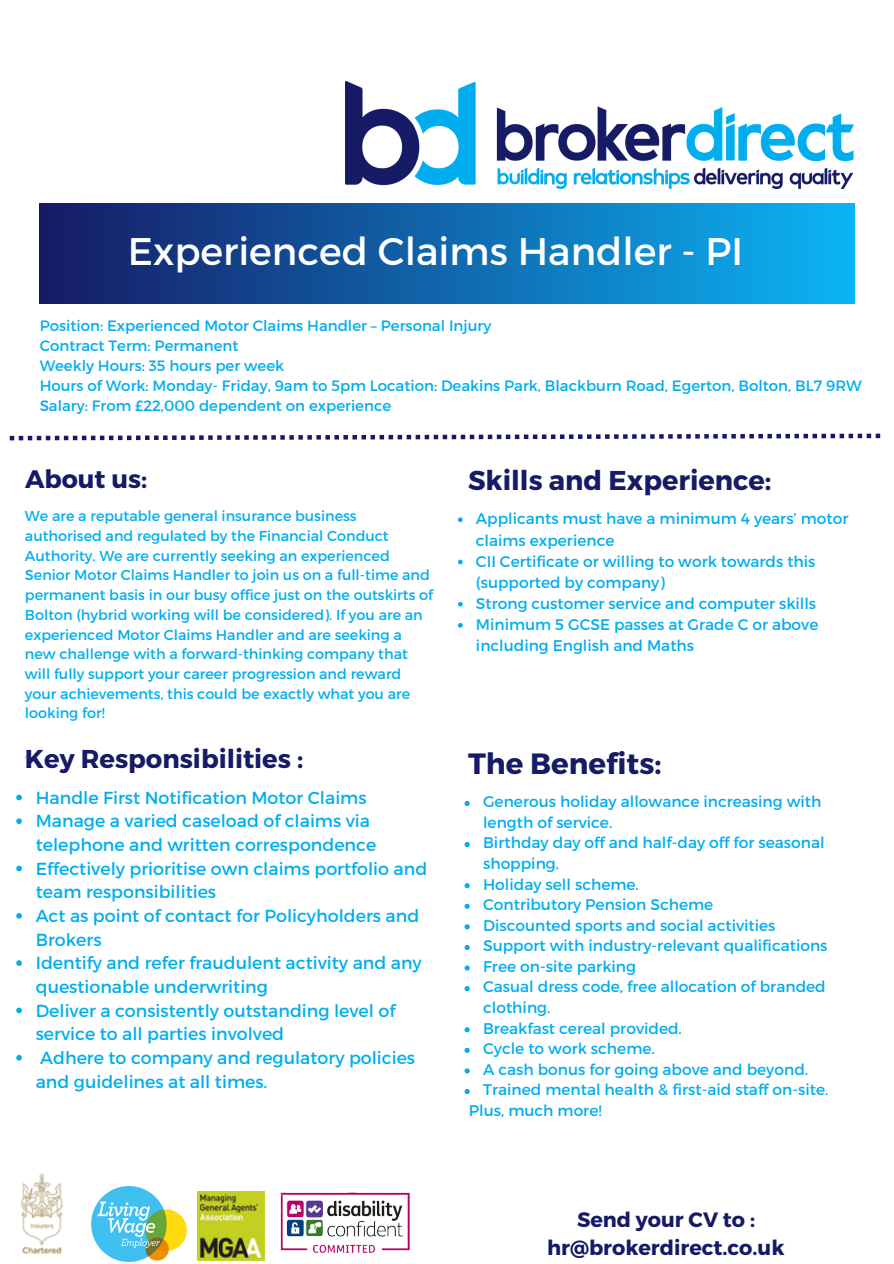
<style>
.page{position:relative;width:894px;height:1264px;background:#fff}
.page>*{position:absolute;margin:0;border:0;box-sizing:border-box;transform-origin:0 0}
.t1{font:38.4px "Montserrat";color:#fff}
.t2{font:700 29.25px "Montserrat";color:#161b65}
.t3{font:700 27.15px "Montserrat";color:#161b65}
.t4{font:700 25.8px "Montserrat";color:#161b65}
.t5{font:700 25.2px "Montserrat";color:#161b65}
.t6{font:700 20.7px "Montserrat";color:#161a65}
.t7{font:17.4px/23.7px "Montserrat";color:#00aeef}
.t8{font:15.45px/20.5px "Montserrat";color:#00aeef}
.t9{font:15px "Montserrat";color:#00aeef}
.t10{font:14.4px/19.6px "Montserrat";color:#00aeef}
</style>
<div class="page">
<div style="left:40px;top:203px;width:814px;height:100px;background:linear-gradient(to right,#161a65,#0bb5f5)"></div>
<img style="left:345px;top:82px;width:508px;height:107px">
<svg style="left:10px;top:433px;width:869px;height:7px"></svg>
<img style="left:21px;top:1173px;width:42px;height:81px">
<img style="left:197px;top:1191px;width:68px;height:70px">
<img style="left:91px;top:1186px;width:96px;height:75px">
<img style="left:280px;top:1192px;width:130px;height:61px">
<svg style="left:464px;top:800px;width:5px;height:6px"></svg>
<svg style="left:464px;top:842px;width:5px;height:5px"></svg>
<svg style="left:464px;top:883px;width:5px;height:5px"></svg>
<svg style="left:464px;top:903px;width:5px;height:5px"></svg>
<svg style="left:464px;top:924px;width:5px;height:5px"></svg>
<svg style="left:464px;top:944px;width:5px;height:6px"></svg>
<svg style="left:464px;top:965px;width:5px;height:5px"></svg>
<svg style="left:464px;top:986px;width:5px;height:5px"></svg>
<svg style="left:464px;top:1027px;width:5px;height:5px"></svg>
<svg style="left:464px;top:1047px;width:5px;height:5px"></svg>
<svg style="left:464px;top:1068px;width:5px;height:5px"></svg>
<svg style="left:464px;top:1089px;width:5px;height:5px"></svg>
<svg style="left:16px;top:794px;width:6px;height:6px"></svg>
<svg style="left:16px;top:818px;width:6px;height:6px"></svg>
<svg style="left:16px;top:865px;width:6px;height:6px"></svg>
<svg style="left:16px;top:913px;width:6px;height:5px"></svg>
<svg style="left:16px;top:960px;width:6px;height:5px"></svg>
<svg style="left:16px;top:1007px;width:6px;height:6px"></svg>
<svg style="left:16px;top:1055px;width:6px;height:5px"></svg>
<svg style="left:458px;top:517px;width:4px;height:5px"></svg>
<svg style="left:458px;top:559px;width:4px;height:5px"></svg>
<svg style="left:458px;top:602px;width:4px;height:4px"></svg>
<svg style="left:458px;top:623px;width:4px;height:4px"></svg>
<p class="t1" style="left:128px;top:226px;width:616px">Experienced Claims Handler - PI</p>
<p class="t9" style="left:40px;top:316px;width:453px">Position: Experienced Motor Claims Handler – Personal Injury</p>
<p class="t9" style="left:40px;top:336px;width:200px">Contract Term: Permanent</p>
<p class="t9" style="left:40px;top:356px;width:246px">Weekly Hours: 35 hours per week</p>
<p class="t9" style="left:40px;top:376px;width:823px">Hours of Work: Monday- Friday, 9am to 5pm Location: Deakins Park, Blackburn Road, Egerton, Bolton, BL7 9RW</p>
<p class="t9" style="left:40px;top:396px;width:353px">Salary: From £22,000 dependent on experience</p>
<p class="t3" style="left:468px;top:463px;width:305px">Skills and Experience:</p>
<p class="t8" style="left:476px;top:507px;width:374px;line-height:21.1px">Applicants must have a minimum 4 years’ motor claims experience</p>
<p class="t8" style="left:476px;top:550px;width:341px;line-height:21.1px">CII Certificate or willing to work towards this (supported by company)</p>
<p class="t8" style="left:476px;top:592px;width:341px">Strong customer service and computer skills</p>
<p class="t8" style="left:476px;top:613px;width:344px;line-height:21.1px">Minimum 5 GCSE passes at Grade C or above including English and Maths</p>
<p class="t5" style="left:25px;top:463px;width:124px">About us:</p>
<p class="t10" style="left:25px;top:505px;width:409px">We are a reputable general insurance business authorised and regulated by the Financial Conduct Authority. We are currently seeking an experienced Senior Motor Claims Handler to join us on a full-time and permanent basis in our busy office just on the outskirts of Bolton (hybrid working will be considered). If you are an experienced Motor Claims Handler and are seeking a new challenge with a forward-thinking company that will fully support your career progression and reward your achievements, this could be exactly what you are looking for!</p>
<p class="t10" style="left:25px;top:742px;width:5px">.</p>
<p class="t7" style="left:36px;top:784px;width:332px">Handle First Notification Motor Claims</p>
<p class="t7" style="left:36px;top:808px;width:342px">Manage a varied caseload of claims via telephone and written correspondence</p>
<p class="t7" style="left:36px;top:855px;width:393px">Effectively prioritise own claims portfolio and team responsibilities</p>
<p class="t7" style="left:36px;top:903px;width:385px">Act as point of contact for Policyholders and<br>Brokers</p>
<p class="t7" style="left:36px;top:950px;width:387px">Identify and refer fraudulent activity and any questionable underwriting</p>
<p class="t7" style="left:36px;top:997px;width:361px">Deliver a consistently outstanding level of service to all parties involved</p>
<p class="t7" style="left:36px;top:1045px;width:381px">Adhere to company and regulatory policies and guidelines at all times.</p>
<p class="t4" style="left:25px;top:741px;width:280px">Key Responsibilities :</p>
<p class="t2" style="left:468px;top:744px;width:195px">The Benefits:</p>
<p class="t8" style="left:483px;top:790px;width:340px">Generous holiday allowance increasing with length of service.</p>
<p class="t8" style="left:483px;top:831px;width:343px">Birthday day off and half-day off for seasonal shopping.</p>
<p class="t8" style="left:483px;top:873px;width:157px">Holiday sell scheme.</p>
<p class="t8" style="left:483px;top:893px;width:232px">Contributory Pension Scheme</p>
<p class="t8" style="left:483px;top:914px;width:294px">Discounted sports and social activities</p>
<p class="t8" style="left:483px;top:934px;width:346px">Support with industry-relevant qualifications</p>
<p class="t8" style="left:483px;top:955px;width:154px">Free on-site parking</p>
<p class="t8" style="left:483px;top:975px;width:344px">Casual dress code, free allocation of branded clothing.</p>
<p class="t8" style="left:483px;top:1017px;width:200px">Breakfast cereal provided.</p>
<p class="t8" style="left:483px;top:1037px;width:173px">Cycle to work scheme.</p>
<p class="t8" style="left:483px;top:1058px;width:326px">A cash bonus for going above and beyond.</p>
<p class="t8" style="left:483px;top:1078px;width:347px">Trained mental health &amp; first-aid staff on-site.</p>
<p class="t8" style="left:468px;top:1099px;width:134px">Plus, much more!</p>
<p class="t6" style="left:577px;top:1206px;width:179px">Send your CV to :</p>
<p class="t6" style="left:547px;top:1234px;width:239px">hr@brokerdirect.co.uk</p>
</div>
